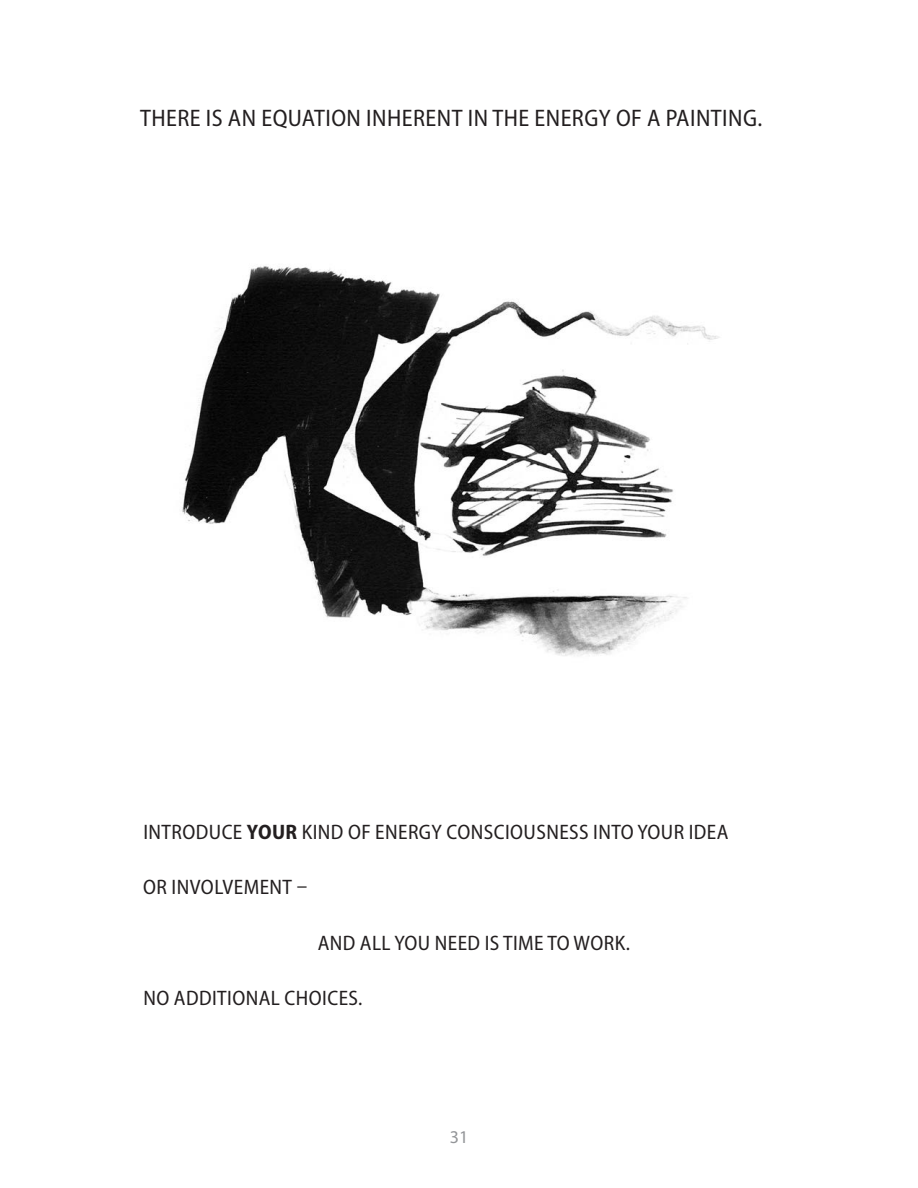
<style>
.page{position:relative;width:918px;height:1188px;background:#fff}
.page>*{position:absolute;margin:0;border:0;box-sizing:border-box;transform-origin:0 0}
.ANN{font:semi-condensed 24px "Myriad Pro";letter-spacing:.02em;color:#231f20}
.ANN-2{font:semi-condensed 21px "Myriad Pro";letter-spacing:.02em;color:#231f20}
.t1{font:18px "Myriad Pro";color:#939598}
.s1{font-weight:700}
</style>
<div class="page">
<img style="left:182px;top:266px;width:538px;height:390px">
<p class="ANN" style="left:140px;top:105px;width:624px">THERE IS AN EQUATION INHERENT IN THE ENERGY OF A PAINTING.</p>
<p class="ANN-2" style="left:143px;top:820px;width:587px">INTRODUCE <span class="s1">YOUR</span> KIND OF ENERGY CONSCIOUSNESS INTO YOUR IDEA</p>
<p class="ANN-2" style="left:143px;top:876px;width:166px">OR INVOLVEMENT –</p>
<p class="ANN-2" style="left:318px;top:931px;width:314px">AND ALL YOU NEED IS TIME TO WORK.</p>
<p class="ANN-2" style="left:143px;top:987px;width:221px">NO ADDITIONAL CHOICES.</p>
<p class="t1" style="left:450px;top:1127px;width:20px">31</p>
</div>
